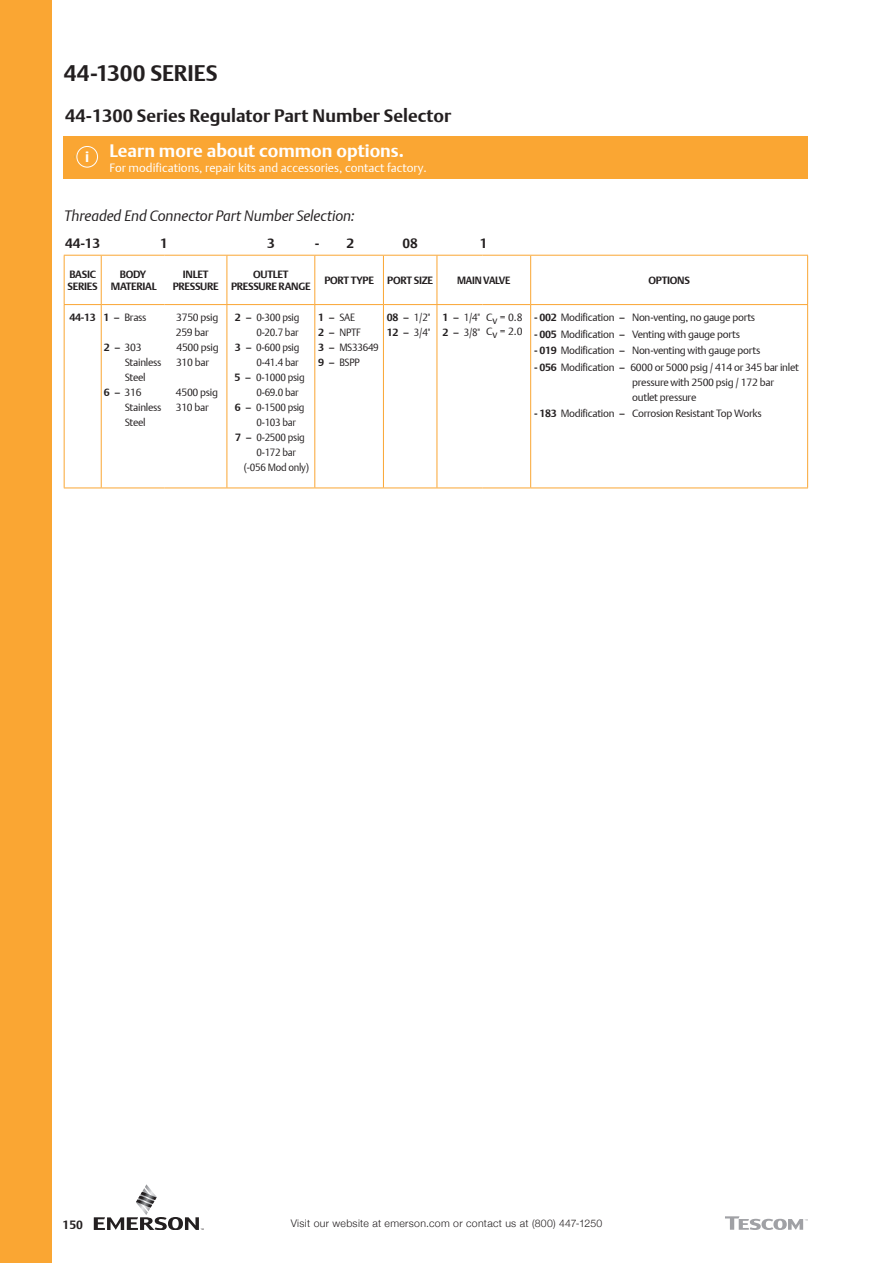
<style>
.page{position:relative;width:893px;height:1263px;background:#fff}
.page>*{position:absolute;margin:0;border:0;box-sizing:border-box;transform-origin:0 0}
.t1{font:700 22.5px "DTL Argo T";color:#231f20}
.t2{font:700 18px "DTL Argo T";color:#231f20}
.t3{font:700 18px "DTL Argo T";color:#fff}
.t4{font:italic 15px "DTL Argo T Light";letter-spacing:-.005em;color:#231f20}
.t5{font:700 15px "DTL Argo T";color:#fff}
.t6{font:700 13.5px "DTL Argo T";color:#231f20}
.t7{font:12px "DTL Argo T Light";color:#fff}
.t8{font:700 12px "DTL Argo T";color:#231f20}
.t9{font:10.5px/15px "DTL Argo T Light";letter-spacing:-.025em;color:#231f20}
.t10{font:10.5px/15px "DTL Argo T Light";letter-spacing:-.025em;color:#231f20;scale:.95 1}
.t11{font:700 10.5px/12px "DTL Argo T";letter-spacing:-.025em;color:#231f20;text-align:center}
.t12{font:300 10.5px "Helvetica Neue";letter-spacing:.03em;color:#231f20}
.t13{font:700 10.5px "DTL Argo T";letter-spacing:-.025em;color:#231f20;scale:.95 1}
.s1{font-family:"DTL Argo T Light";font-weight:400}
.s2{font-family:"DTL Argo T";font-weight:700}
.s3{font-style:inherit}
</style>
<div class="page">
<div style="left:0;top:0;width:51px;height:1263px;background:#faa633"></div>
<hr style="left:64px;top:255px;width:37px;height:1px;background:#faa633">
<hr style="left:64px;top:256px;width:1px;height:48px;background:#faa633">
<hr style="left:101px;top:255px;width:64px;height:1px;background:#faa633">
<hr style="left:101px;top:256px;width:1px;height:48px;background:#faa633">
<hr style="left:315px;top:255px;width:68px;height:1px;background:#faa633">
<hr style="left:437px;top:255px;width:46px;height:1px;background:#faa633">
<hr style="left:483px;top:255px;width:48px;height:1px;background:#faa633">
<hr style="left:531px;top:255px;width:277px;height:1px;background:#faa633">
<hr style="left:530px;top:256px;width:1px;height:48px;background:#faa633">
<hr style="left:64px;top:304px;width:37px;height:1px;background:#faa633">
<hr style="left:64px;top:305px;width:1px;height:183px;background:#faa633">
<hr style="left:101px;top:304px;width:64px;height:1px;background:#faa633">
<hr style="left:101px;top:305px;width:1px;height:183px;background:#faa633">
<hr style="left:165px;top:304px;width:62px;height:1px;background:#faa633">
<hr style="left:227px;top:304px;width:88px;height:1px;background:#faa633">
<hr style="left:315px;top:304px;width:68px;height:1px;background:#faa633">
<hr style="left:383px;top:304px;width:54px;height:1px;background:#faa633">
<hr style="left:437px;top:304px;width:46px;height:1px;background:#faa633">
<hr style="left:483px;top:304px;width:48px;height:1px;background:#faa633">
<hr style="left:531px;top:304px;width:277px;height:1px;background:#faa633">
<hr style="left:530px;top:305px;width:1px;height:183px;background:#faa633">
<hr style="left:165px;top:255px;width:62px;height:1px;background:#faa633">
<hr style="left:807px;top:256px;width:1px;height:48px;background:#faa633">
<hr style="left:807px;top:305px;width:1px;height:183px;background:#faa633">
<hr style="left:227px;top:255px;width:88px;height:1px;background:#faa633">
<hr style="left:227px;top:256px;width:1px;height:48px;background:#faa633">
<hr style="left:314px;top:256px;width:1px;height:48px;background:#faa633">
<hr style="left:227px;top:305px;width:1px;height:183px;background:#faa633">
<hr style="left:314px;top:305px;width:1px;height:183px;background:#faa633">
<hr style="left:383px;top:255px;width:54px;height:1px;background:#faa633">
<hr style="left:383px;top:256px;width:1px;height:48px;background:#faa633">
<hr style="left:437px;top:256px;width:1px;height:48px;background:#faa633">
<hr style="left:383px;top:305px;width:1px;height:183px;background:#faa633">
<hr style="left:437px;top:305px;width:1px;height:183px;background:#faa633">
<hr style="left:64px;top:488px;width:37px;height:1px;background:#faa633">
<hr style="left:101px;top:488px;width:64px;height:1px;background:#faa633">
<hr style="left:165px;top:488px;width:62px;height:1px;background:#faa633">
<hr style="left:227px;top:488px;width:88px;height:1px;background:#faa633">
<hr style="left:315px;top:488px;width:68px;height:1px;background:#faa633">
<hr style="left:383px;top:488px;width:54px;height:1px;background:#faa633">
<hr style="left:437px;top:488px;width:46px;height:1px;background:#faa633">
<hr style="left:483px;top:488px;width:48px;height:1px;background:#faa633">
<hr style="left:531px;top:488px;width:277px;height:1px;background:#faa633">
<div style="left:64px;top:136px;width:744px;height:42px;background:#faa633"></div>
<div style="left:77px;top:146px;width:21px;height:21px;border:1px solid #fff;border-radius:50%"></div>
<svg style="left:94px;top:1184px;width:110px;height:46px"></svg>
<svg style="left:725px;top:1216px;width:83px;height:14px"></svg>
<h1 class="t1" style="left:64px;top:60px;width:155px">44-1300 SERIES</h1>
<h2 class="t2" style="left:65px;top:105px;width:387px">44-1300 Series Regulator Part Number Selector</h2>
<h3 class="t5" style="left:85px;top:148px;width:6px">i</h3>
<h2 class="t3" style="left:109px;top:140px;width:296px">Learn more about common options.</h2>
<p class="t7" style="left:109px;top:161px;width:319px">For modifications, repair kits and accessories, contact factory.</p>
<h3 class="t4" style="left:64px;top:207px;width:292px">Threaded End Connector Part Number Selection:</h3>
<p class="t6" style="left:65px;top:235px;width:36px">44-13</p>
<p class="t6" style="left:160px;top:235px;width:9px">1</p>
<p class="t6" style="left:267px;top:235px;width:9px">3</p>
<p class="t6" style="left:315px;top:235px;width:41px">- 2</p>
<p class="t6" style="left:402px;top:235px;width:17px">08</p>
<p class="t6" style="left:480px;top:235px;width:9px">1</p>
<p class="t11" style="left:68px;top:268px;width:32px;text-align:left">BASIC<br>SERIES</p>
<p class="t11" style="left:111px;top:268px;width:48px">BODY<br>MATERIAL</p>
<p class="t11" style="left:173px;top:268px;width:47px">INLET<br>PRESSURE</p>
<p class="t11" style="left:231px;top:268px;width:81px">OUTLET<br>PRESSURE RANGE</p>
<p class="t11" style="left:324px;top:274px;width:51px">PORT TYPE</p>
<p class="t11" style="left:387px;top:274px;width:47px">PORT SIZE</p>
<p class="t13" style="left:457px;top:274px;width:58px">MAIN VALVE</p>
<p class="t11" style="left:648px;top:274px;width:43px">OPTIONS</p>
<p class="t11" style="left:69px;top:311px;width:79px">44-13 1 – <span class="s1">Brass</span></p>
<p class="t9" style="left:104px;top:340px;width:39px"><span class="s2">2 –</span> 303</p>
<p class="t9" style="left:125px;top:355px;width:38px">Stainless</p>
<p class="t9" style="left:125px;top:370px;width:22px">Steel</p>
<p class="t9" style="left:104px;top:385px;width:39px"><span class="s2">6 –</span> 316</p>
<p class="t9" style="left:125px;top:400px;width:38px">Stainless</p>
<p class="t9" style="left:125px;top:415px;width:22px">Steel</p>
<p class="t10" style="left:318px;top:310px;width:66px"><span class="s2">1 –</span> SAE<br><span class="s2">2 –</span> NPTF<br><span class="s2">3 –</span> MS33649<br><span class="s2">9 –</span> BSPP</p>
<p class="t10" style="left:387px;top:310px;width:48px"><span class="s2">08 –</span> 1/2"<br><span class="s2">12 –</span> 3/4"</p>
<p class="t10" style="left:442px;top:310px;width:41px"><span class="s2">1 –</span> 1/4"<br><span class="s2">2 –</span> 3/8"</p>
<p class="t9" style="left:486px;top:310px;width:38px;line-height:14.2px">Cv = 0.8<br>Cv = 2.0</p>
<p class="t9" style="left:534px;top:310px;width:223px"><span class="s2">- 002</span> Modification <span class="s2">–</span> Non-venting, no gauge ports</p>
<p class="t10" style="left:235px;top:310px;width:69px"><span class="s2">2 –</span> 0-300 psig</p>
<p class="t10" style="left:256px;top:325px;width:46px">0-20.7 bar</p>
<p class="t10" style="left:235px;top:340px;width:69px"><span class="s2">3 –</span> 0-600 psig</p>
<p class="t10" style="left:256px;top:355px;width:46px">0-41.4 bar</p>
<p class="t10" style="left:235px;top:370px;width:75px"><span class="s2">5 –</span> 0-1000 psig</p>
<p class="t10" style="left:256px;top:385px;width:46px">0-69.0 bar</p>
<p class="t10" style="left:235px;top:400px;width:75px"><span class="s2">6 –</span> 0-1500 psig</p>
<p class="t10" style="left:256px;top:415px;width:43px">0-103 bar</p>
<p class="t10" style="left:235px;top:430px;width:75px"><span class="s2">7 –</span> 0-2500 psig</p>
<p class="t10" style="left:256px;top:445px;width:43px">0-172 bar</p>
<p class="t10" style="left:244px;top:460px;width:70px">(-056 Mod only)</p>
<p class="t9" style="left:176px;top:310px;width:44px">3750 psig<br>259 bar<br>4500 psig<br>310 bar</p>
<p class="t9" style="left:176px;top:385px;width:44px">4500 psig<br>310 bar</p>
<p class="t9" style="left:534px;top:326px;width:208px"><span class="s2">- 005</span> Modification <span class="s2">–</span> Venting with gauge ports</p>
<p class="t9" style="left:534px;top:343px;width:228px"><span class="s2">- 019</span> Modification <span class="s2">–</span> Non-venting with gauge ports</p>
<p class="t9" style="left:632px;top:359px;width:168px;text-indent:-98px"><span class="s2">- 056</span> Modification <span class="s2">–</span> 6000 or 5000 psig / 414 or 345 bar inlet pressure with 2500 psig / 172 bar outlet pressure</p>
<p class="t9" style="left:534px;top:406px;width:229px"><span class="s2">- 183</span> Modification <span class="s2">–</span> Corrosion Resistant Top Works</p>
<p class="t8" style="left:63px;top:1217px;width:22px"><span class="s3">1</span>50</p>
<p class="t12" style="left:291px;top:1215px;width:313px">Visit our website at emerson.com or contact us at (800) 447-1250</p>
</div>
